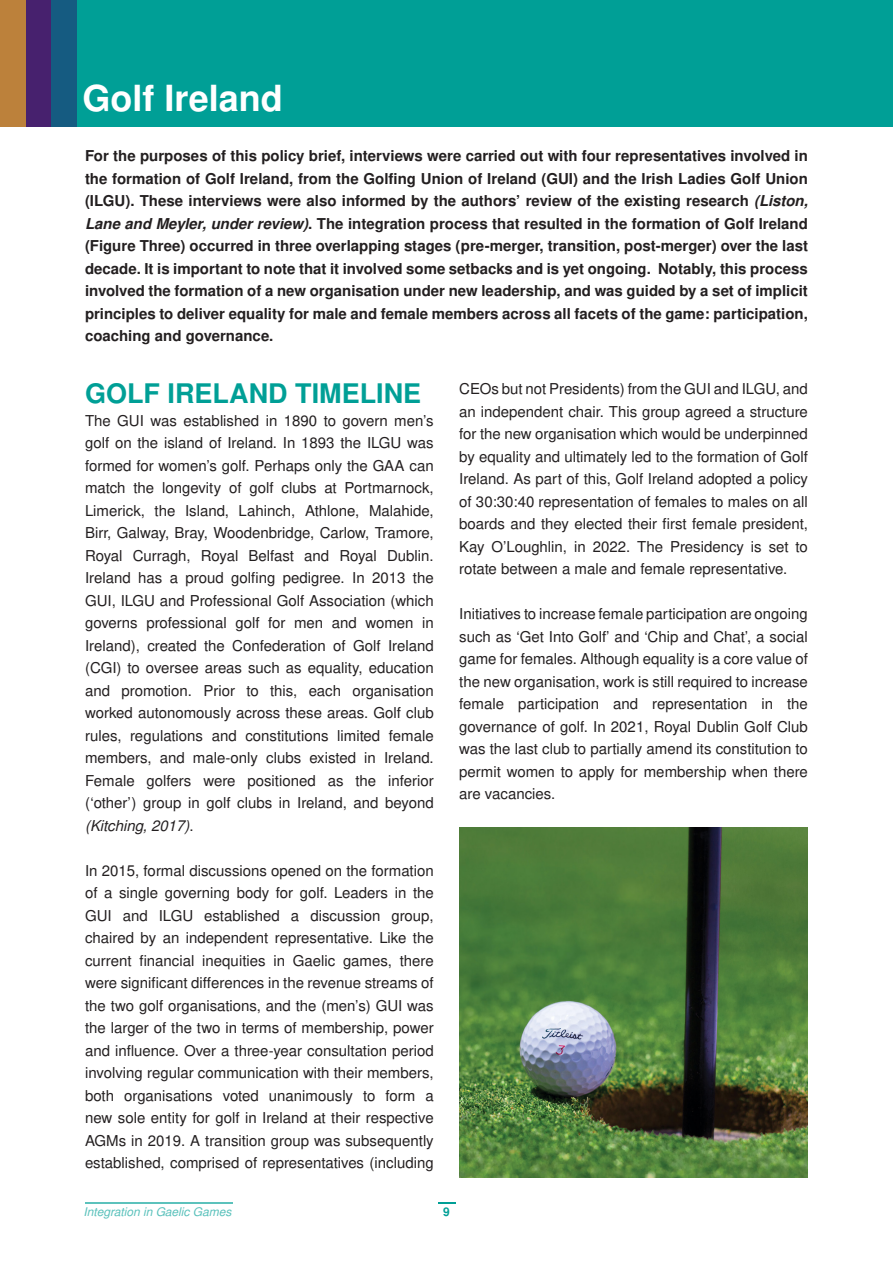
<style>
.page{position:relative;width:893px;height:1263px;background:#fff}
.page>*{position:absolute;margin:0;border:0;box-sizing:border-box;transform-origin:0 0}
.t1{font:700 36px "Nimbus San L";color:#fff}
.t2{font:700 27px "Nimbus San L";color:#009f96}
.t3{font:15px/22.5px "Nimbus San L";color:#231f20;text-align:justify}
.t4{font:700 15px/22.5px "Nimbus San L";color:#231f20;text-align:justify}
.t5{font:italic 12px "Nimbus San L";color:#59c1bb}
.t6{font:700 12px "Nimbus San L";color:#009f96}
.s1{font-style:italic}
</style>
<div class="page">
<svg style="left:438px;top:1202px;width:17px;height:2px"></svg>
<hr style="left:85px;top:1202px;width:147px;height:2px;background:#5cc2bc">
<div style="left:0;top:0;width:893px;height:126px;background:#009f96"></div>
<div style="left:25px;top:0;width:26px;height:126px;background:#47216e"></div>
<div style="left:0;top:0;width:26px;height:126px;background:#bc813b"></div>
<div style="left:51px;top:0;width:26px;height:126px;background:#155b81"></div>
<img style="left:459px;top:827px;width:349px;height:351px">
<p class="t1" style="left:82px;top:73px;width:202px">Golf Ireland</p>
<p class="t4" style="left:85px;top:144px;width:724px">For the purposes of this policy brief, interviews were carried out with four representatives involved in the formation of Golf Ireland, from the Golfing Union of Ireland (GUI) and the Irish Ladies Golf Union (ILGU). These interviews were also informed by the authors’ review of the existing research <span class="s1">(Liston, Lane and Meyler, under review)</span>. The integration process that resulted in the formation of Golf Ireland (Figure Three) occurred in three overlapping stages (pre-merger, transition, post-merger) over the last decade. It is important to note that it involved some setbacks and is yet ongoing. Notably, this process involved the formation of a new organisation under new leadership, and was guided by a set of implicit principles to deliver equality for male and female members across all facets of the game: participation, coaching and governance.</p>
<p class="t2" style="left:85px;top:374px;width:338px">GOLF IRELAND TIMELINE</p>
<p class="t3" style="left:85px;top:408px;width:350px">The GUI was established in 1890 to govern men’s golf on the island of Ireland. In 1893 the ILGU was formed for women’s golf. Perhaps only the GAA can match the longevity of golf clubs at Portmarnock, Limerick, the Island, Lahinch, Athlone, Malahide, Birr, Galway, Bray, Woodenbridge, Carlow, Tramore, Royal Curragh, Royal Belfast and Royal Dublin.<br>Ireland has a proud golfing pedigree. In 2013 the GUI, ILGU and Professional Golf Association (which governs professional golf for men and women in Ireland), created the Confederation of Golf Ireland (CGI) to oversee areas such as equality, education and promotion. Prior to this, each organisation worked autonomously across these areas. Golf club rules, regulations and constitutions limited female members, and male-only clubs existed in Ireland.<br>Female golfers were positioned as the inferior (‘other’) group in golf clubs in Ireland, and beyond <span class="s1">(Kitching, 2017)</span>.</p>
<p class="t3" style="left:85px;top:858px;width:350px">In 2015, formal discussions opened on the formation of a single governing body for golf. Leaders in the GUI and ILGU established a discussion group, chaired by an independent representative. Like the current financial inequities in Gaelic games, there were significant differences in the revenue streams of the two golf organisations, and the (men’s) GUI was the larger of the two in terms of membership, power and influence. Over a three-year consultation period involving regular communication with their members, both organisations voted unanimously to form a new sole entity for golf in Ireland at their respective AGMs in 2019. A transition group was subsequently established, comprised of representatives (including</p>
<p class="t3" style="left:459px;top:377px;width:350px">CEOs but not Presidents) from the GUI and ILGU, and an independent chair. This group agreed a structure for the new organisation which would be underpinned by equality and ultimately led to the formation of Golf Ireland. As part of this, Golf Ireland adopted a policy of 30:30:40 representation of females to males on all boards and they elected their first female president, Kay O’Loughlin, in 2022. The Presidency is set to rotate between a male and female representative.</p>
<p class="t3" style="left:459px;top:602px;width:350px">Initiatives to increase female participation are ongoing such as ‘Get Into Golf’ and ‘Chip and Chat’, a social game for females. Although equality is a core value of the new organisation, work is still required to increase female participation and representation in the governance of golf. In 2021, Royal Dublin Golf Club was the last club to partially amend its constitution to permit women to apply for membership when there are vacancies.</p>
<p class="t5" style="left:84px;top:1203px;width:149px">Integration in Gaelic Games</p>
<p class="t6" style="left:443px;top:1203px;width:8px">9</p>
</div>
